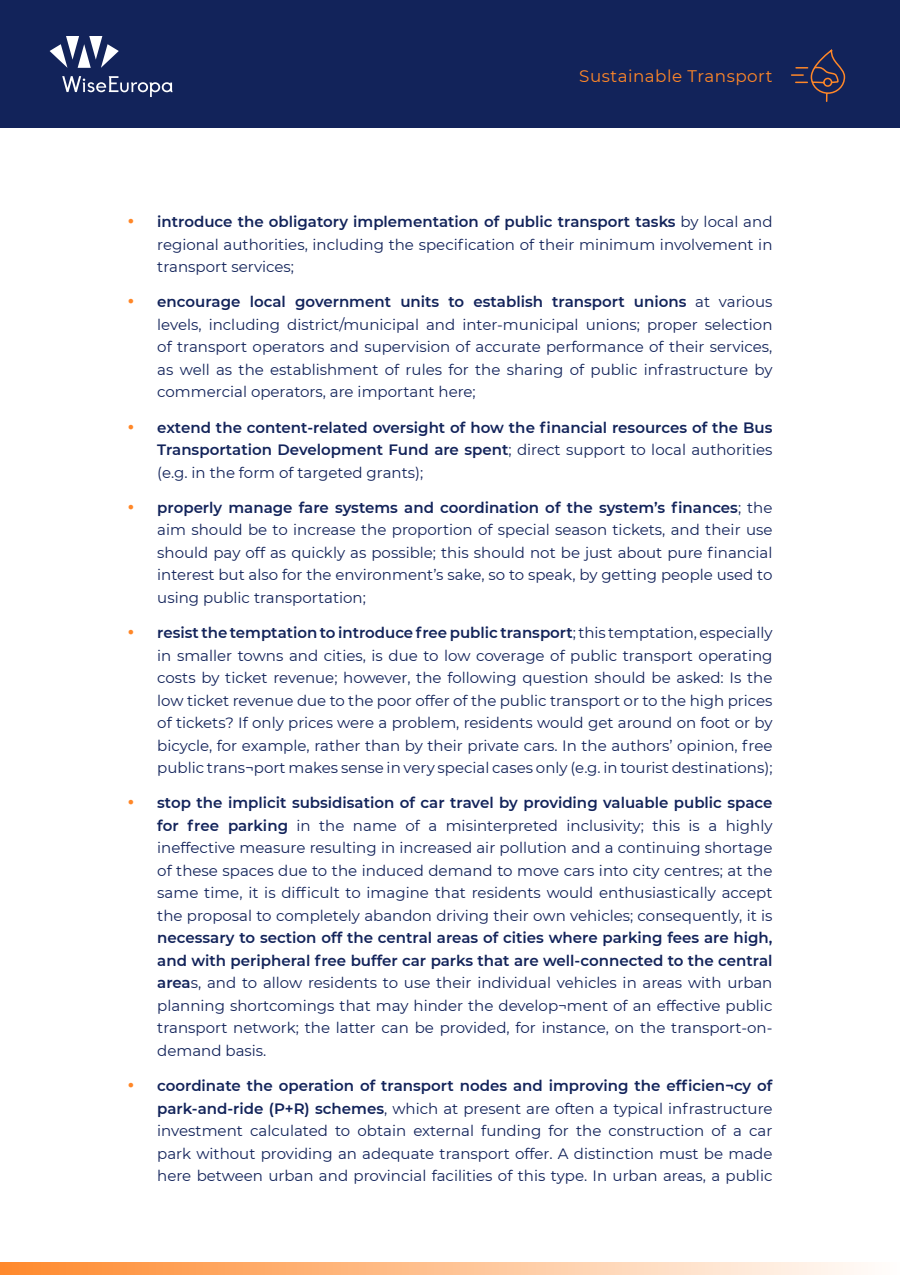
<style>
.page{position:relative;width:900px;height:1275px;background:#fff}
.page>*{position:absolute;margin:0;border:0;box-sizing:border-box;transform-origin:0 0}
.t1{font:16.65px "Montserrat";letter-spacing:.03em;color:#ff8728}
.t2{font:15px/22.5px "Montserrat";color:#12235a;text-align:justify}
.t3{font:600 15px/22.5px "Montserrat";color:#12235a;text-align:justify}
.s1{font-weight:600;font-size:21px;color:#ff8728}
.s2{font-weight:600}
.s3{font-size:21px;color:#ff8728}
.s4{font-weight:400}
</style>
<div class="page">
<div style="left:0;top:0;width:900px;height:128px;background:#12235a"></div>
<svg style="left:0;top:1263px;width:864px;height:12px;background:#ffc090"></svg>
<svg style="left:50px;top:36px;width:69px;height:32px"></svg>
<svg style="left:62px;top:76px;width:111px;height:21px"></svg>
<svg style="left:791px;top:49px;width:55px;height:53px"></svg>
<p class="t1" style="left:579px;top:65px;width:195px">Sustainable Transport</p>
<p class="t2" style="left:157px;top:210px;width:617px;text-indent:-30px"><span class="s1">•</span> <span class="s2">introduce the obligatory implementation of public transport tasks</span> by local and regional authorities, including the specification of their minimum involvement in transport services;</p>
<p class="t2" style="left:157px;top:290px;width:617px;text-indent:-30px"><span class="s1">•</span> <span class="s2">encourage local government units to establish transport unions</span> at various levels, including district/municipal and inter-municipal unions; proper selection of transport operators and supervision of accurate performance of their services, as well as the establishment of rules for the sharing of public infrastructure by commercial operators, are important here;</p>
<p class="t3" style="left:157px;top:415px;width:617px;text-indent:-30px"><span class="s3">•</span> extend the content-related oversight of how the financial resources of the Bus Transportation Development Fund are spent<span class="s4">; direct support to local authorities (e.g. in the form of targeted grants);</span></p>
<p class="t2" style="left:157px;top:496px;width:617px;text-indent:-30px"><span class="s1">•</span> <span class="s2">properly manage fare systems and coordination of the system’s finances</span>; the aim should be to increase the proportion of special season tickets, and their use should pay off as quickly as possible; this should not be just about pure financial interest but also for the environment’s sake, so to speak, by getting people used to using public transportation;</p>
<p class="t2" style="left:157px;top:621px;width:617px;text-indent:-30px"><span class="s1">•</span> <span class="s2">resist the temptation to introduce free public transport</span>; this temptation, especially in smaller towns and cities, is due to low coverage of public transport operating costs by ticket revenue; however, the following question should be asked: Is the low ticket revenue due to the poor offer of the public transport or to the high prices of tickets? If only prices were a problem, residents would get around on foot or by bicycle, for example, rather than by their private cars. In the authors’ opinion, free public trans¬port makes sense in very special cases only (e.g. in tourist destinations);</p>
<p class="t2" style="left:157px;top:791px;width:617px;text-indent:-30px"><span class="s1">•</span> <span class="s2">stop the implicit subsidisation of car travel by providing valuable public space for free parking</span> in the name of a misinterpreted inclusivity; this is a highly ineffective measure resulting in increased air pollution and a continuing shortage of these spaces due to the induced demand to move cars into city centres; at the same time, it is difficult to imagine that residents would enthusiastically accept the proposal to completely abandon driving their own vehicles; consequently, it is</p>
<p class="t2" style="left:157px;top:926px;width:617px"><span class="s2">necessary to section off the central areas of cities where parking fees are high, and with peripheral free buffer car parks that are well-connected to the central area</span>s, and to allow residents to use their individual vehicles in areas with urban planning shortcomings that may hinder the develop¬ment of an effective public transport network; the latter can be provided, for instance, on the transport-on&shy;demand basis.</p>
<p class="t2" style="left:157px;top:1074px;width:617px;text-indent:-30px"><span class="s1">•</span> <span class="s2">coordinate the operation of transport nodes and improving the efficien¬cy of park-and-ride (P+R) schemes</span>, which at present are often a typical infrastructure investment calculated to obtain external funding for the construction of a car park without providing an adequate transport offer. A distinction must be made here between urban and provincial facilities of this type. In urban areas, a public</p>
</div>
